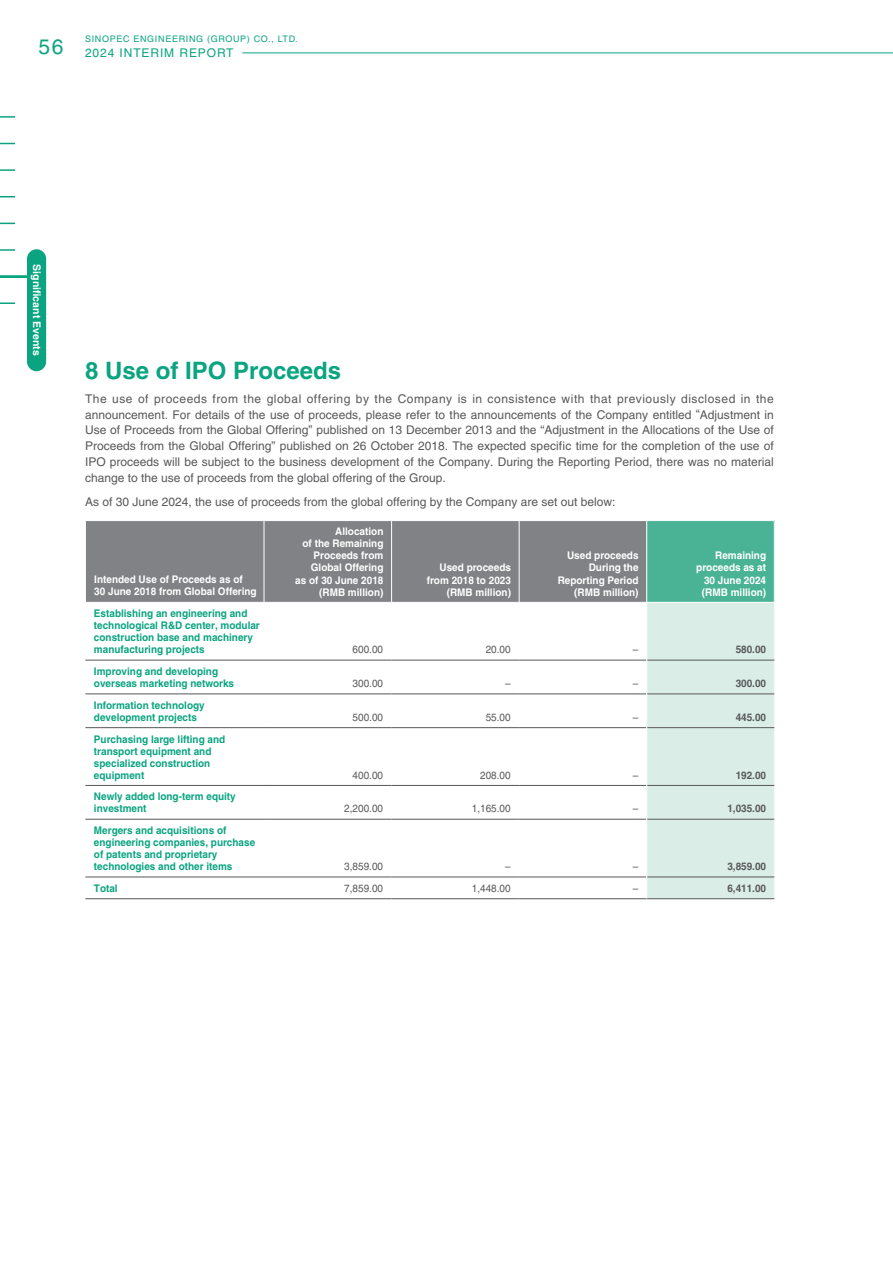
<style>
.page{position:relative;width:893px;height:1263px;background:#fff}
.page>*{position:absolute;margin:0;border:0;box-sizing:border-box;transform-origin:0 0}
.t1{font:700 24px "Helvetica LT Std";color:#0aa481}
.t2{font:12px/15.8px "Helvetica LT Std";color:#57585a;text-align:justify}
.t3{font:12px "Helvetica LT Std";letter-spacing:.075em;color:#0aa481}
.t4{font:700 10.5px/12px "Helvetica LT Std";color:#0aa481;scale:.95 1}
.t5{font:700 10.5px/12px "Helvetica LT Std";color:#fff;text-align:right;scale:.95 1}
.t6{font:10.5px "Helvetica LT Std";color:#57585a;scale:.95 1}
.t7{font:700 10.5px "Helvetica LT Std";color:#57585a;scale:.95 1}
.t8{font:700 10.5px "Helvetica LT Std";color:#fff}
.t9{font:9px "Helvetica LT Std";letter-spacing:.075em;color:#0aa481}
</style>
<div class="page">
<svg style="left:0;top:143px;width:15px;height:1px"></svg>
<svg style="left:0;top:116px;width:15px;height:2px"></svg>
<svg style="left:0;top:169px;width:15px;height:2px"></svg>
<svg style="left:0;top:196px;width:15px;height:1px"></svg>
<svg style="left:0;top:223px;width:15px;height:1px"></svg>
<svg style="left:0;top:249px;width:15px;height:2px"></svg>
<hr style="left:0;top:275px;width:30px;height:3px;background:#0aa481">
<svg style="left:0;top:302px;width:15px;height:2px"></svg>
<div style="left:27px;top:249px;width:19px;height:122px;background:#0aa481;border-radius:10px"></div>
<hr style="left:242px;top:53px;width:651px;height:1px;background:#0aa481">
<div style="left:86px;top:521px;width:560px;height:81px;background:#808285"></div>
<div style="left:647px;top:521px;width:127px;height:81px;background:#4ab396"></div>
<hr style="left:264px;top:521px;width:1px;height:81px;background:#fff">
<hr style="left:391px;top:521px;width:1px;height:81px;background:#fff">
<hr style="left:519px;top:521px;width:1px;height:81px;background:#fff">
<hr style="left:85px;top:660px;width:179px;height:1px;background:#57585a">
<hr style="left:264px;top:660px;width:128px;height:1px;background:#57585a">
<hr style="left:392px;top:660px;width:127px;height:1px;background:#57585a">
<hr style="left:519px;top:660px;width:127px;height:1px;background:#57585a">
<hr style="left:85px;top:694px;width:179px;height:1px;background:#57585a">
<hr style="left:264px;top:694px;width:128px;height:1px;background:#57585a">
<hr style="left:392px;top:694px;width:127px;height:1px;background:#57585a">
<hr style="left:519px;top:694px;width:127px;height:1px;background:#57585a">
<hr style="left:85px;top:727px;width:179px;height:1px;background:#57585a">
<hr style="left:264px;top:727px;width:128px;height:1px;background:#57585a">
<hr style="left:392px;top:727px;width:127px;height:1px;background:#57585a">
<hr style="left:519px;top:727px;width:127px;height:1px;background:#57585a">
<hr style="left:85px;top:785px;width:179px;height:1px;background:#57585a">
<hr style="left:264px;top:785px;width:128px;height:1px;background:#57585a">
<hr style="left:392px;top:785px;width:127px;height:1px;background:#57585a">
<hr style="left:519px;top:785px;width:127px;height:1px;background:#57585a">
<hr style="left:85px;top:819px;width:179px;height:1px;background:#57585a">
<hr style="left:264px;top:819px;width:128px;height:1px;background:#57585a">
<hr style="left:392px;top:819px;width:127px;height:1px;background:#57585a">
<hr style="left:519px;top:819px;width:127px;height:1px;background:#57585a">
<hr style="left:85px;top:877px;width:179px;height:1px;background:#57585a">
<hr style="left:264px;top:877px;width:128px;height:1px;background:#57585a">
<hr style="left:392px;top:877px;width:127px;height:1px;background:#57585a">
<hr style="left:519px;top:877px;width:127px;height:1px;background:#57585a">
<hr style="left:85px;top:898px;width:179px;height:1px;background:#57585a">
<hr style="left:264px;top:898px;width:128px;height:1px;background:#57585a">
<hr style="left:392px;top:898px;width:127px;height:1px;background:#57585a">
<hr style="left:519px;top:898px;width:128px;height:1px;background:#57585a">
<div style="left:646px;top:603px;width:128px;height:296px;background:#daede6"></div>
<p class="t9" style="left:85px;top:34px;width:214px">SINOPEC ENGINEERING (GROUP) CO., LTD.</p>
<p class="t3" style="left:38px;top:46px;width:197px"><sup>56</sup> 2024 INTERIM REPORT</p>
<p class="t8" style="left:43px;top:264px;width:93px;rotate:90deg">Signi cant Events</p>
<h1 class="t1" style="left:85px;top:356px;width:258px">8 Use of IPO Proceeds</h1>
<p class="t2" style="left:85px;top:391px;width:690px">The use of proceeds from the global offering by the Company is in consistence with that previously disclosed in the announcement. For details of the use of proceeds, please refer to the announcements of the Company entitled “Adjustment in Use of Proceeds from the Global Offering” published on 13 December 2013 and the “Adjustment in the Allocations of the Use of Proceeds from the Global Offering” published on 26 October 2018. The expected specific time for the completion of the use of IPO proceeds will be subject to the business development of the Company. During the Reporting Period, there was no material change to the use of proceeds from the global offering of the Group.</p>
<p class="t2" style="left:85px;top:494px;width:532px">As of 30 June 2024, the use of proceeds from the global offering by the Company are set out below:</p>
<p class="t5" style="left:94px;top:574px;width:172px;text-align:left">Intended Use of Proceeds as of<br>30 June 2018 from Global Offering</p>
<p class="t4" style="left:94px;top:607px;width:176px">Establishing an engineering and technological R&amp;D center, modular construction base and machinery manufacturing projects</p>
<p class="t4" style="left:94px;top:665px;width:149px">Improving and developing overseas marketing networks</p>
<p class="t4" style="left:94px;top:699px;width:118px">Information technology development projects</p>
<p class="t4" style="left:94px;top:733px;width:140px">Purchasing large lifting and transport equipment and specialized construction equipment</p>
<p class="t4" style="left:94px;top:790px;width:151px">Newly added long-term equity investment</p>
<p class="t4" style="left:94px;top:824px;width:171px">Mergers and acquisitions of engineering companies, purchase of patents and proprietary technologies and other items</p>
<p class="t5" style="left:295px;top:526px;width:94px">Allocation<br>of the Remaining<br>Proceeds from<br>Global Offering<br>as of 30 June 2018 (RMB million)</p>
<p class="t5" style="left:427px;top:562px;width:90px">Used proceeds from 2018 to 2023 (RMB million)</p>
<p class="t5" style="left:558px;top:550px;width:87px">Used proceeds<br>During the<br>Reporting Period (RMB million)</p>
<p class="t5" style="left:696px;top:550px;width:75px">Remaining proceeds as at<br>30 June 2024 (RMB million)</p>
<p class="t6" style="left:353px;top:643px;width:34px">600.00</p>
<p class="t6" style="left:486px;top:643px;width:28px">20.00</p>
<p class="t6" style="left:633px;top:643px;width:7px">–</p>
<p class="t7" style="left:736px;top:643px;width:34px">580.00</p>
<p class="t6" style="left:353px;top:677px;width:34px">300.00</p>
<p class="t6" style="left:505px;top:677px;width:7px">–</p>
<p class="t6" style="left:633px;top:677px;width:7px">–</p>
<p class="t7" style="left:736px;top:677px;width:34px">300.00</p>
<p class="t6" style="left:353px;top:711px;width:34px">500.00</p>
<p class="t6" style="left:486px;top:711px;width:28px">55.00</p>
<p class="t6" style="left:633px;top:711px;width:7px">–</p>
<p class="t7" style="left:736px;top:711px;width:34px">445.00</p>
<p class="t6" style="left:353px;top:769px;width:34px">400.00</p>
<p class="t6" style="left:480px;top:769px;width:34px">208.00</p>
<p class="t6" style="left:633px;top:769px;width:7px">–</p>
<p class="t7" style="left:736px;top:768px;width:34px">192.00</p>
<p class="t6" style="left:344px;top:802px;width:42px">2,200.00</p>
<p class="t6" style="left:472px;top:802px;width:42px">1,165.00</p>
<p class="t6" style="left:633px;top:802px;width:7px">–</p>
<p class="t7" style="left:727px;top:802px;width:42px">1,035.00</p>
<p class="t6" style="left:344px;top:860px;width:42px">3,859.00</p>
<p class="t6" style="left:505px;top:860px;width:7px">–</p>
<p class="t6" style="left:633px;top:860px;width:7px">–</p>
<p class="t7" style="left:727px;top:860px;width:42px">3,859.00</p>
<p class="t4" style="left:94px;top:882px;width:27px">Total</p>
<p class="t6" style="left:344px;top:882px;width:42px">7,859.00</p>
<p class="t6" style="left:472px;top:882px;width:42px">1,448.00</p>
<p class="t6" style="left:633px;top:882px;width:7px">–</p>
<p class="t7" style="left:727px;top:882px;width:42px">6,411.00</p>
</div>
